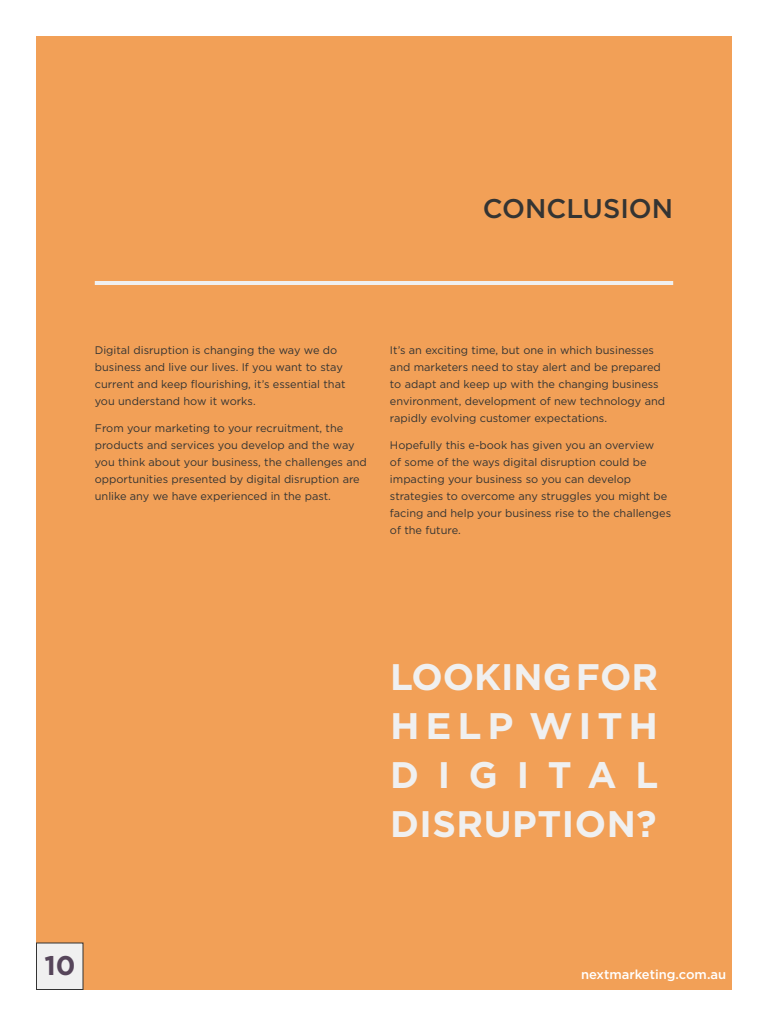
<style>
.page{position:relative;width:768px;height:1024px;background:#fff}
.page>*{position:absolute;margin:0;border:0;box-sizing:border-box;transform-origin:0 0}
.t1{font:700 36.9px/49.2px "Gotham";letter-spacing:.015em;color:#f0f0f0;text-align:justify}
.t2{font:500 27px "Gotham";color:#343433}
.t3{font:700 27px "Gotham";color:#56455a}
.t4{font:500 13px "Gotham";color:#fff}
.t5{font:11px/17px "Gotham";color:#343433}
</style>
<div class="page">
<div style="left:36px;top:36px;width:696px;height:954px;background:#f2a057"></div>
<hr style="left:95px;top:281px;width:578px;height:4px;background:#f0f0f0">
<div style="left:36px;top:942px;width:48px;height:48px;background:#f0f0f0;border:1px solid #333"></div>
<h2 class="t2" style="left:483px;top:191px;width:192px">CONCLUSION</h2>
<p class="t5" style="left:95px;top:342px;width:252px">Digital disruption is changing the way we do business and live our lives. If you want to stay current and keep flourishing, it’s essential that you understand how it works.</p>
<p class="t5" style="left:95px;top:419px;width:274px">From your marketing to your recruitment, the products and services you develop and the way you think about your business, the challenges and opportunities presented by digital disruption are unlike any we have experienced in the past.</p>
<p class="t5" style="left:390px;top:341px;width:277px">It’s an exciting time, but one in which businesses and marketers need to stay alert and be prepared to adapt and keep up with the changing business environment, development of new technology and rapidly evolving customer expectations.</p>
<p class="t5" style="left:390px;top:436px;width:283px">Hopefully this e-book has given you an overview<br>of some of the ways digital disruption could be impacting your business so you can develop strategies to overcome any struggles you might be facing and help your business rise to the challenges of the future.</p>
<h2 class="t3" style="left:44px;top:947px;width:33px">10</h2>
<h1 class="t1" style="left:390px;top:652px;width:270px">LOOKING FOR HELP WITH DIGITAL DISRUPTION?</h1>
<p class="t4" style="left:581px;top:966px;width:147px">nextmarketing.com.au</p>
</div>
